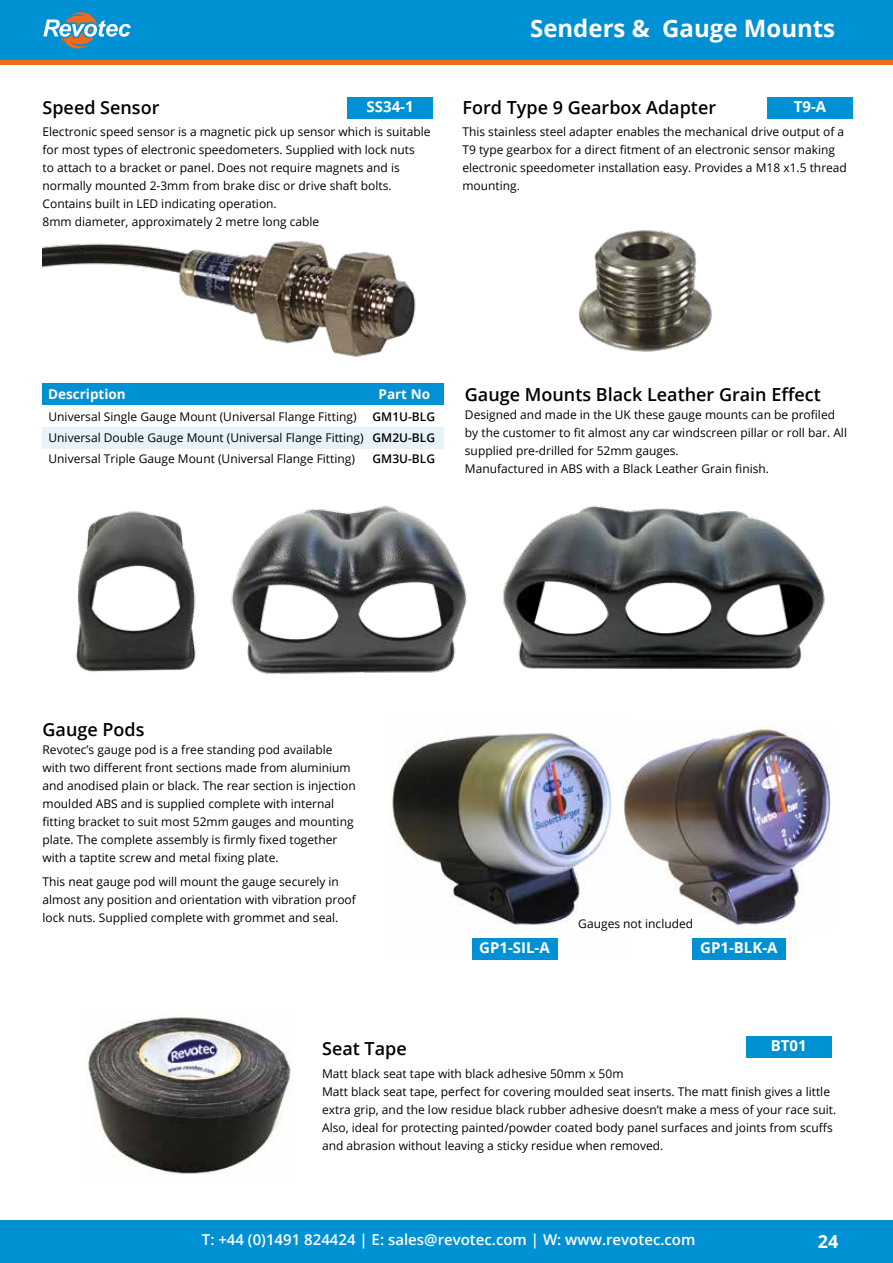
<style>
.page{position:relative;width:893px;height:1263px;background:#fff}
.page>*{position:absolute;margin:0;border:0;box-sizing:border-box;transform-origin:0 0}
.t1{font:700 24px "Open Sans";color:#fff}
.t2{font:600 18px "Open Sans";color:#000}
.t3{font:700 18px "Open Sans";color:#fff}
.t4{font:600 15px "Open Sans";color:#fff}
.t5{font:700 15px "Open Sans";color:#fff}
.t6{font:700 13.5px "Open Sans";color:#fff}
.t7{font:12px/18px "Open Sans";color:#000}
.t8{font:600 12px "Open Sans";color:#000}
.s1{font-weight:600}
</style>
<div class="page">
<img style="left:43px;top:241px;width:373px;height:116px">
<div style="left:0;top:0;width:893px;height:60px;background:#0091d4"></div>
<hr style="left:0;top:60px;width:893px;height:4px;background:#ed6b1a">
<svg style="left:43px;top:12px;width:88px;height:37px"></svg>
<img style="left:76px;top:511px;width:120px;height:161px">
<img style="left:231px;top:506px;width:236px;height:168px">
<img style="left:503px;top:506px;width:322px;height:163px">
<img style="left:390px;top:733px;width:222px;height:224px">
<img style="left:623px;top:724px;width:208px;height:202px">
<img style="left:85px;top:1017px;width:206px;height:157px">
<div style="left:0;top:1220px;width:893px;height:43px;background:#0091d4"></div>
<div style="left:43px;top:383px;width:401px;height:22px;background:#0091d4"></div>
<div style="left:43px;top:427px;width:401px;height:21px;background:#e6f4fa"></div>
<div style="left:746px;top:1036px;width:85px;height:22px;background:#0091d4"></div>
<div style="left:472px;top:938px;width:85px;height:21px;background:#0091d4"></div>
<div style="left:348px;top:98px;width:85px;height:21px;background:#0091d4"></div>
<div style="left:692px;top:938px;width:94px;height:21px;background:#0091d4"></div>
<div style="left:767px;top:98px;width:86px;height:21px;background:#0091d4"></div>
<img style="left:578px;top:230px;width:134px;height:122px">
<h2 class="t2" style="left:43px;top:95px;width:118px">Speed Sensor</h2>
<p class="t7" style="left:43px;top:123px;width:390px">Electronic speed sensor is a magnetic pick up sensor which is suitable for most types of electronic speedometers. Supplied with lock nuts<br>to attach to a bracket or panel. Does not require magnets and is normally mounted 2-3mm from brake disc or drive shaft bolts.<br>Contains built in LED indicating operation.<br>8mm diameter, approximately 2 metre long cable</p>
<p class="t5" style="left:367px;top:96px;width:49px">SS34-1</p>
<h1 class="t1" style="left:596px;top:4px;width:241px">COMEX Cooling fans</h1>
<h1 class="t1" style="left:530px;top:11px;width:307px">Senders &amp; Gauge Mounts</h1>
<h2 class="t2" style="left:462px;top:95px;width:255px">Ford Type 9 Gearbox Adapter</h2>
<p class="t7" style="left:462px;top:123px;width:386px">This stainless steel adapter enables the mechanical drive output of a T9 type gearbox for a direct fitment of an electronic sensor making electronic speedometer installation easy. Provides a M18 x1.5 thread mounting.</p>
<p class="t5" style="left:794px;top:96px;width:34px">T9-A</p>
<p class="t6" style="left:48px;top:384px;width:79px">Description</p>
<p class="t6" style="left:379px;top:384px;width:53px">Part No</p>
<p class="t7" style="left:49px;top:408px;width:309px">Universal Single Gauge Mount (Universal Flange Fitting)</p>
<p class="t7" style="left:49px;top:406px;width:388px;line-height:21px;text-align:justify;text-indent:324px"><span class="s1">GM1U-BLG </span>Universal Double Gauge Mount (Universal Flange Fitting) <span class="s1">GM2U-BLG </span>Universal Triple Gauge Mount (Universal Flange Fitting)</p>
<p class="t8" style="left:373px;top:451px;width:64px">GM3U-BLG</p>
<h2 class="t2" style="left:465px;top:382px;width:357px">Gauge Mounts Black Leather Grain Effect</h2>
<p class="t7" style="left:465px;top:405px;width:384px">Designed and made in the UK these gauge mounts can be profiled by the customer to fit almost any car windscreen pillar or roll bar. All supplied pre-drilled for 52mm gauges.<br>Manufactured in ABS with a Black Leather Grain finish.</p>
<h2 class="t2" style="left:43px;top:717px;width:104px">Gauge Pods</h2>
<p class="t7" style="left:43px;top:740px;width:315px">Revotec’s gauge pod is a free standing pod available with two different front sections made from aluminium and anodised plain or black. The rear section is injection moulded ABS and is supplied complete with internal fitting bracket to suit most 52mm gauges and mounting plate. The complete assembly is firmly fixed together with a taptite screw and metal fixing plate.</p>
<p class="t7" style="left:43px;top:872px;width:315px">This neat gauge pod will mount the gauge securely in almost any position and orientation with vibration proof lock nuts. Supplied complete with grommet and seal.</p>
<p class="t5" style="left:479px;top:937px;width:72px">GP1-SIL-A</p>
<p class="t7" style="left:578px;top:914px;width:116px">Gauges not included</p>
<p class="t5" style="left:700px;top:937px;width:79px">GP1-BLK-A</p>
<p class="t5" style="left:771px;top:1035px;width:37px">BT01</p>
<h2 class="t2" style="left:322px;top:1036px;width:86px">Seat Tape</h2>
<p class="t7" style="left:322px;top:1064px;width:516px">Matt black seat tape with black adhesive 50mm x 50m<br>Matt black seat tape, perfect for covering moulded seat inserts. The matt finish gives a little extra grip, and the low residue black rubber adhesive doesn’t make a mess of your race suit.<br>Also, ideal for protecting painted/powder coated body panel surfaces and joints from scuffs and abrasion without leaving a sticky residue when removed.</p>
<p class="t4" style="left:202px;top:1230px;width:495px">T: +44 (0)1491 824424 | E: sales@revotec.com | W: www.revotec.com</p>
<h2 class="t3" style="left:818px;top:1229px;width:22px">24</h2>
</div>
